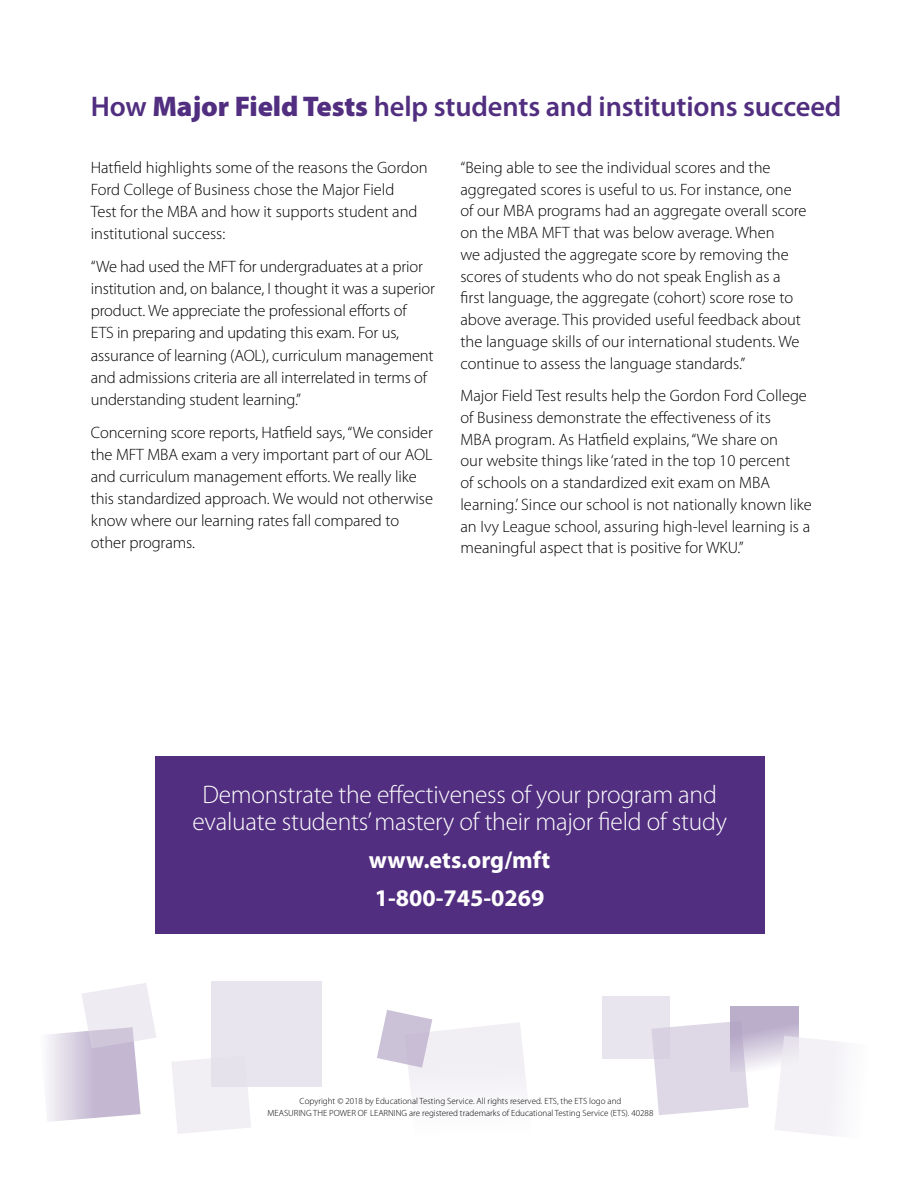
<style>
.page{position:relative;width:918px;height:1188px;background:#fff}
.page>*{position:absolute;margin:0;border:0;box-sizing:border-box;transform-origin:0 0}
.t1{font:600 28.5px "Myriad Pro";letter-spacing:-.005em;color:#512e7f}
.t2{font:300 25.5px/27px "Myriad Pro";letter-spacing:-.01em;color:#fff;text-align:center}
.t3{font:700 24px "Myriad Pro";color:#fff}
.t4{font:300 16.5px/21.8px "Myriad Pro";color:#000}
.t5{font:300 9px/12px "Myriad Pro";color:#000;text-align:center}
.s1{font-weight:900}
</style>
<div class="page">
<div style="left:155px;top:756px;width:609px;height:178px;background:#512e7f"></div>
<svg style="left:654px;top:1022px;width:95px;height:93px"></svg>
<div style="left:211px;top:981px;width:111px;height:106px;background:#e9e5ee"></div>
<svg style="left:171px;top:1058px;width:80px;height:76px"></svg>
<div style="left:603px;top:996px;width:67px;height:63px;background:linear-gradient(to right,#ece8f0,#e2dde9)"></div>
<svg style="left:377px;top:1010px;width:150px;height:84px"></svg>
<svg style="left:47px;top:983px;width:109px;height:138px"></svg>
<svg style="left:730px;top:1006px;width:68px;height:66px;fill:#beb2ce"></svg>
<svg style="left:774px;top:1036px;width:69px;height:100px"></svg>
<h2 class="t1" style="left:91px;top:91px;width:752px">How <span class="s1">Major Field Tests</span> help students and institutions succeed</h2>
<p class="t4" style="left:91px;top:156px;width:338px;line-height:22.2px">Hatfield highlights some of the reasons the Gordon Ford College of Business chose the Major Field<br>Test for the MBA and how it supports student and institutional success:</p>
<p class="t4" style="left:91px;top:256px;width:346px;line-height:22.2px">“We had used the MFT for undergraduates at a prior institution and, on balance, I thought it was a superior product. We appreciate the professional efforts of<br>ETS in preparing and updating this exam. For us, assurance of learning (AOL), curriculum management and admissions criteria are all interrelated in terms of understanding student learning.”</p>
<p class="t4" style="left:91px;top:421px;width:344px;line-height:22.2px">Concerning score reports, Hatfield says, “We consider the MFT MBA exam a very important part of our AOL and curriculum management efforts. We really like this standardized approach. We would not otherwise know where our learning rates fall compared to other programs.</p>
<p class="t4" style="left:460px;top:157px;width:348px">“Being able to see the individual scores and the aggregated scores is useful to us. For instance, one of our MBA programs had an aggregate overall score on the MBA MFT that was below average. When<br>we adjusted the aggregate score by removing the scores of students who do not speak English as a first language, the aggregate (cohort) score rose to above average. This provided useful feedback about the language skills of our international students. We continue to assess the language standards.”</p>
<p class="t4" style="left:460px;top:385px;width:353px">Major Field Test results help the Gordon Ford College of Business demonstrate the effectiveness of its<br>MBA program. As Hatfield explains, “We share on<br>our website things like ‘rated in the top 10 percent<br>of schools on a standardized exit exam on MBA learning.’ Since our school is not nationally known like an Ivy League school, assuring high-level learning is a meaningful aspect that is positive for WKU.”</p>
<p class="t2" style="left:192px;top:782px;width:536px">Demonstrate the effectiveness of your program and evaluate students’ mastery of their major field of study</p>
<p class="t3" style="left:369px;top:847px;width:183px">www.ets.org/mft</p>
<p class="t3" style="left:375px;top:884px;width:171px">1-800-745-0269</p>
<p class="t5" style="left:268px;top:1095px;width:387px">Copyright © 2018 by Educational Testing Service. All rights reserved. ETS, the ETS logo and<br>MEASURING THE POWER OF LEARNING are registered trademarks of Educational Testing Service (ETS). 40288</p>
</div>
